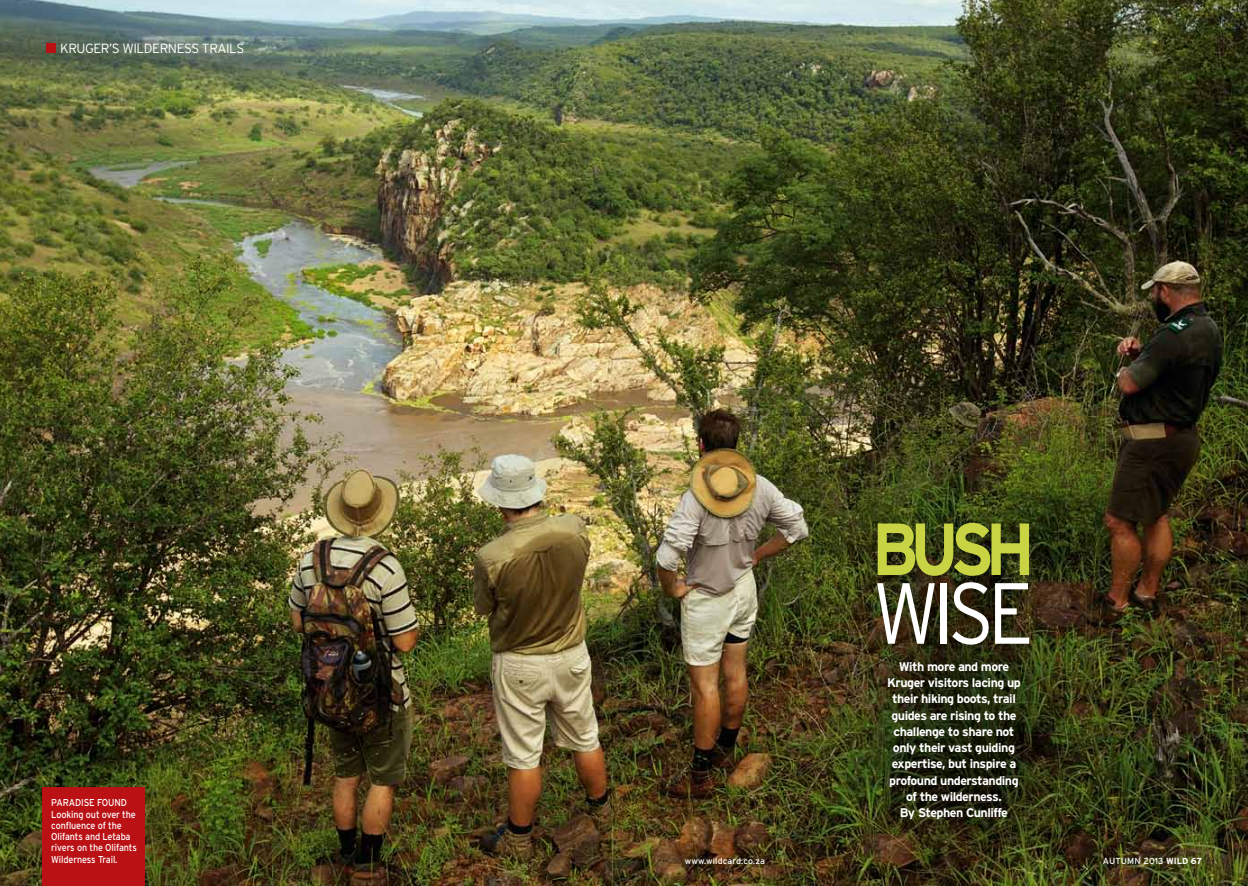
<style>
.page{position:relative;width:1248px;height:886px;background:#fff}
.page>*{position:absolute;margin:0;border:0;box-sizing:border-box;transform-origin:0 0}
.t1{font:300 86.5px "Interstate";color:#fff;scale:.9 1}
.t2{font:700 73.5px "Interstate";color:#c9d444;scale:.9 1}
.t3{font:300 13.38px "Interstate";letter-spacing:-.03em;color:#fff}
.t4{font:700 12.5px/16.2px "Interstate";letter-spacing:-.04em;color:#fff;text-align:center}
.t5{font:10px/11.2px "Interstate";letter-spacing:-.01em;color:#fff;scale:.9 1}
.t6{font:8.75px "Interstate";letter-spacing:.02em;color:#fff}
.s1{font-weight:700}
</style>
<div class="page">
<img style="left:0;top:0;width:1247px;height:886px">
<div style="left:43px;top:787px;width:102px;height:99px;background:#ba1115"></div>
<div style="left:877px;top:582px;width:159px;height:70px;background:#000;opacity:.17"></div>
<div style="left:877px;top:522px;width:159px;height:61px;background:#000;opacity:.17"></div>
<div style="left:46px;top:43px;width:10px;height:10px;background:#ba1115"></div>
<p class="t3" style="left:60px;top:41px;width:125px">KRUGER’S WI LDERNESS</p>
<p class="t3" style="left:202px;top:41px;width:42px">TRAI LS</p>
<p class="t5" style="left:51px;top:797px;width:97px">PARADISE FOUND<br>Looking out over the confluence of the<br>Olifants and Letaba rivers on the Olifants<br>Wilderness Trail.</p>
<h2 class="t2" style="left:871px;top:508px;width:183px">BUSH</h2>
<h1 class="t1" style="left:872px;top:565px;width:180px">WISE</h1>
<p class="t4" style="left:886px;top:658px;width:135px">With more and more<br>Kruger visitors lacing up their hiking boots, trail guides are rising to the challenge to share not only their vast guiding expertise, but inspire a profound understanding of the wilderness.<br>By Stephen Cunliffe</p>
<p class="t6" style="left:685px;top:856px;width:81px">www.wildcard.co.za</p>
<p class="t6" style="left:1102px;top:856px;width:100px">AUTUMN 2013 <span class="s1">WILD 67</span></p>
</div>
